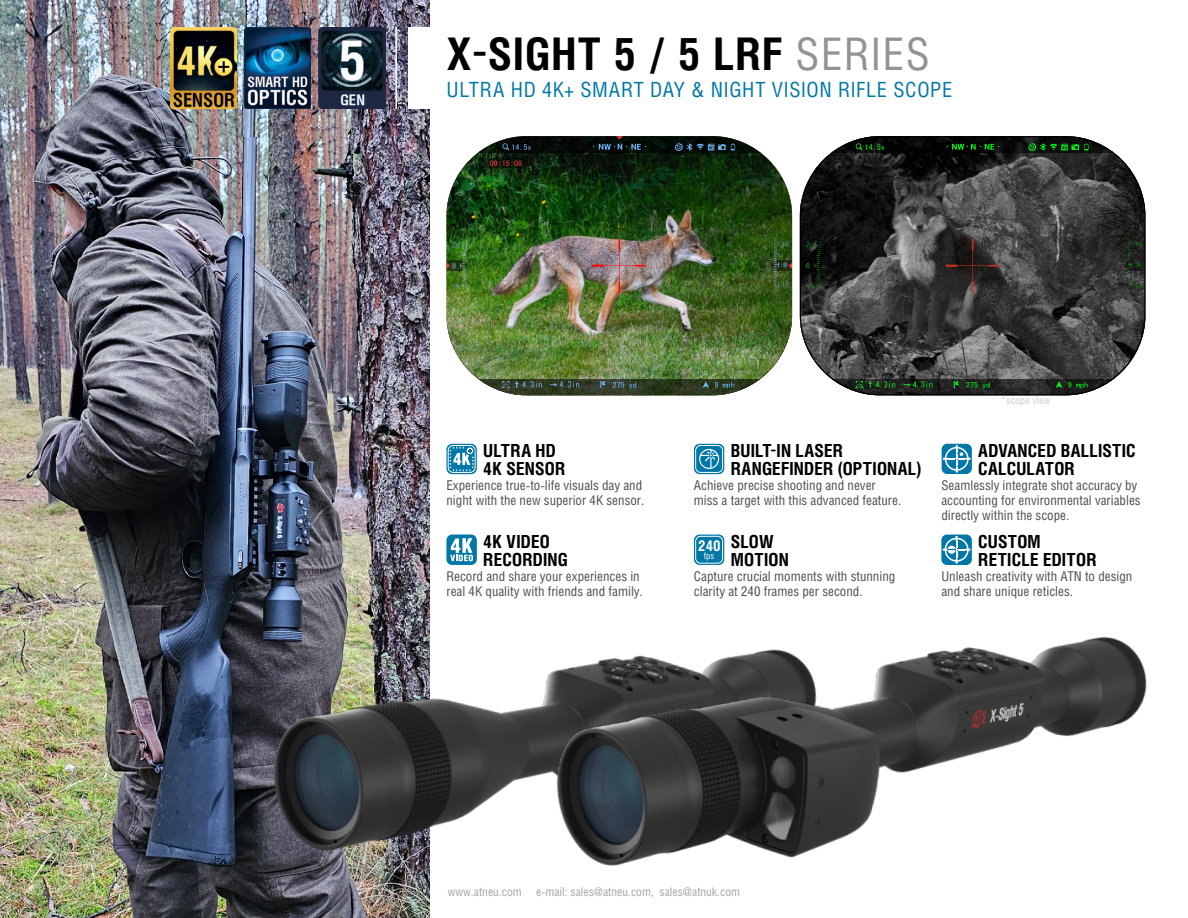
<style>
.page{position:relative;width:1188px;height:918px;background:#fff}
.page>*{position:absolute;margin:0;border:0;box-sizing:border-box;transform-origin:0 0}
.t1{font:700 45px "Helios Cond";letter-spacing:.03em;color:#000}
.t2{font:21px "Helios Cond";letter-spacing:.03em;color:#0077a6}
.t3{font:700 18px/18px "Helios Cond";letter-spacing:.01em;color:#000}
.t4{font:700 15px "Helios Cond";color:#fff}
.t5{font:900 15px "Helios Cond";color:#4d4d4f}
.t6{font:13.5px/15px "Helios Cond";color:#4d4d4f}
.t7{font:12px "Helios Cond";color:#a2a4a7}
.t8{font:10.5px "Helios Cond";color:#cacbce}
.t9{font:9px "Helios Cond";color:#fff}
.s1{font-weight:400;color:#919396}
</style>
<div class="page">
<img style="left:0;top:0;width:429px;height:918px">
<img style="left:260px;top:581px;width:278px;height:332px">
<img style="left:538px;top:636px;width:609px;height:230px">
<img style="left:802px;top:152px;width:341px;height:227px">
<hr style="left:972px;top:250px;width:1px;height:31px;background:#c7301e">
<svg style="left:972px;top:281px;width:1px;height:12px"></svg>
<svg style="left:946px;top:265px;width:11px;height:2px"></svg>
<hr style="left:957px;top:265px;width:31px;height:1px;background:#c7301e">
<svg style="left:988px;top:265px;width:12px;height:2px"></svg>
<svg style="left:802px;top:260px;width:3px;height:11px"></svg>
<img style="left:805px;top:230px;width:22px;height:77px">
<svg style="left:1124px;top:260px;width:19px;height:11px"></svg>
<img style="left:1128px;top:232px;width:14px;height:65px">
<div style="left:800px;top:136px;width:345px;height:16px;background:#000"></div>
<svg style="left:895px;top:379px;width:161px;height:14px;background:#252625"></svg>
<svg style="left:1028px;top:136px;width:117px;height:81px;background:#515551"></svg>
<svg style="left:947px;top:138px;width:53px;height:12px"></svg>
<svg style="left:800px;top:136px;width:84px;height:81px;background:#3f413f"></svg>
<svg style="left:800px;top:314px;width:95px;height:81px"></svg>
<svg style="left:904px;top:381px;width:28px;height:6px"></svg>
<svg style="left:966px;top:382px;width:24px;height:7px"></svg>
<svg style="left:954px;top:381px;width:5px;height:7px"></svg>
<svg style="left:1056px;top:314px;width:89px;height:81px"></svg>
<img style="left:446px;top:152px;width:346px;height:227px">
<svg style="left:618px;top:239px;width:2px;height:11px"></svg>
<hr style="left:619px;top:250px;width:1px;height:31px;background:#fc0606">
<svg style="left:618px;top:281px;width:2px;height:12px"></svg>
<svg style="left:592px;top:265px;width:12px;height:2px"></svg>
<hr style="left:604px;top:265px;width:31px;height:1px;background:#fc0606">
<svg style="left:635px;top:265px;width:11px;height:2px"></svg>
<img style="left:452px;top:230px;width:22px;height:77px">
<img style="left:775px;top:232px;width:13px;height:65px">
<svg style="left:531px;top:136px;width:144px;height:16px;background:#050b06"></svg>
<svg style="left:542px;top:379px;width:160px;height:16px;background:#2e3922"></svg>
<svg style="left:675px;top:136px;width:117px;height:81px;background:#344d30"></svg>
<img style="left:446px;top:314px;width:96px;height:81px">
<svg style="left:550px;top:381px;width:29px;height:6px"></svg>
<svg style="left:613px;top:382px;width:23px;height:7px"></svg>
<svg style="left:600px;top:381px;width:6px;height:7px"></svg>
<img style="left:702px;top:314px;width:90px;height:81px">
<svg style="left:446px;top:260px;width:22px;height:11px"></svg>
<svg style="left:771px;top:260px;width:21px;height:11px"></svg>
<svg style="left:593px;top:136px;width:53px;height:14px"></svg>
<img style="left:446px;top:136px;width:85px;height:81px">
<img style="left:244px;top:27px;width:67px;height:82px">
<img style="left:170px;top:27px;width:66px;height:82px">
<img style="left:319px;top:27px;width:66px;height:82px">
<div style="left:408px;top:27px;width:546px;height:82px;background:#fff"></div>
<hr style="left:395px;top:27px;width:2px;height:82px;background:#fff">
<svg style="left:446px;top:444px;width:31px;height:30px"></svg>
<div style="left:448px;top:445px;width:27px;height:28px;border:1px solid #fff;border-radius:5px"></div>
<svg style="left:449px;top:447px;width:25px;height:24px"></svg>
<svg style="left:942px;top:444px;width:30px;height:30px"></svg>
<svg style="left:943px;top:445px;width:28px;height:28px"></svg>
<svg style="left:941px;top:535px;width:31px;height:30px"></svg>
<svg style="left:943px;top:536px;width:28px;height:28px"></svg>
<div style="left:694px;top:535px;width:30px;height:30px;background:#0077a6;border-radius:6px"></div>
<div style="left:695px;top:536px;width:28px;height:27px;border:1px solid #fff;border-radius:5px"></div>
<div style="left:694px;top:444px;width:30px;height:30px;background:#0077a6;border-radius:6px"></div>
<div style="left:695px;top:445px;width:28px;height:28px;border:1px solid #fff;border-radius:5px"></div>
<svg style="left:699px;top:449px;width:20px;height:20px"></svg>
<div style="left:446px;top:535px;width:31px;height:30px;background:#0077a6;border-radius:6px"></div>
<svg style="left:450px;top:538px;width:23px;height:23px"></svg>
<h1 class="t1" style="left:447px;top:24px;width:485px">X-SIGHT 5 / 5 LRF <span class="s1">SERIES</span></h1>
<h2 class="t2" style="left:447px;top:77px;width:507px">ULTRA HD 4K+ SMART DAY &amp; NIGHT VISION RIFLE SCOPE</h2>
<p class="t8" style="left:1001px;top:394px;width:51px">*scope view</p>
<h3 class="t3" style="left:483px;top:441px;width:83px">ULTRA HD<br>4K SENSOR</h3>
<p class="t6" style="left:446px;top:478px;width:199px">Experience true-to-life visuals day and night with the new superior 4K sensor.</p>
<h3 class="t3" style="left:483px;top:532px;width:86px">4K VIDEO<br>RECORDING</h3>
<p class="t6" style="left:446px;top:568px;width:198px">Record and share your experiences in real 4K quality with friends and family.</p>
<h3 class="t3" style="left:731px;top:441px;width:192px">BUILT-IN LASER<br>RANGEFINDER (OPTIONAL)</h3>
<p class="t6" style="left:694px;top:478px;width:209px">Achieve precise shooting and never miss a target with this advanced feature.</p>
<h3 class="t3" style="left:731px;top:532px;width:60px">SLOW<br>MOTION</h3>
<p class="t6" style="left:694px;top:568px;width:203px">Capture crucial moments with stunning clarity at 240 frames per second.</p>
<p class="t4" style="left:698px;top:536px;width:24px">240</p>
<p class="t9" style="left:704px;top:551px;width:12px">fps</p>
<h3 class="t3" style="left:978px;top:441px;width:159px">ADVANCED BALLISTIC<br>CALCULATOR</h3>
<p class="t6" style="left:941px;top:478px;width:201px">Seamlessly integrate shot accuracy by accounting for environmental variables directly within the scope.</p>
<h3 class="t3" style="left:978px;top:532px;width:120px">CUSTOM<br>RETICLE EDITOR</h3>
<p class="t6" style="left:941px;top:568px;width:193px">Unleash creativity with ATN to design and share unique reticles.</p>
<p class="t5" style="left:43px;top:884px;width:9px">4</p>
<p class="t7" style="left:448px;top:884px;width:294px">www.atneu.com e-mail: sales@atneu.com, sales@atnuk.com</p>
</div>
